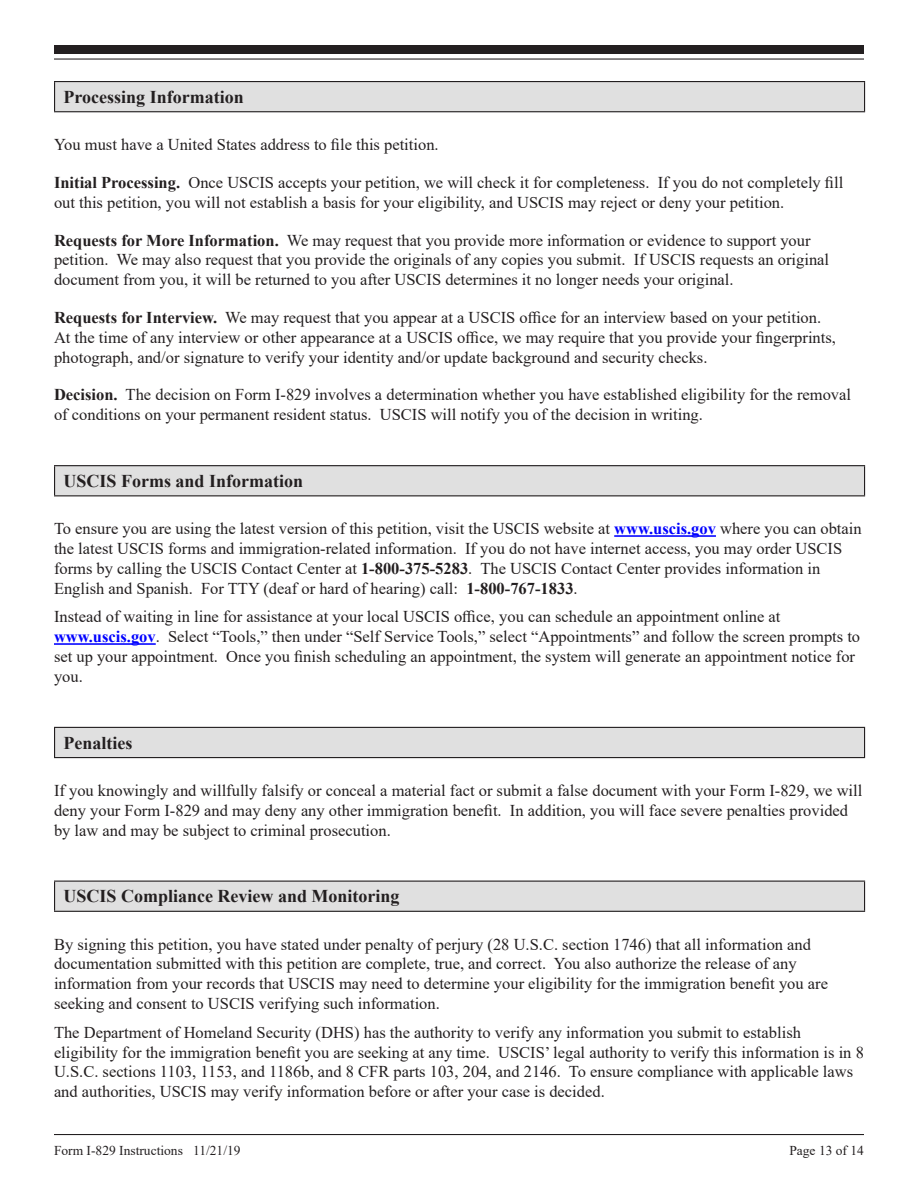
<style>
.page{position:relative;width:918px;height:1188px;background:#fff}
.page>*{position:absolute;margin:0;border:0;box-sizing:border-box;transform-origin:0 0}
.t1{font:700 18px "Times New Roman";color:#231f20}
.Body_1{font:16.5px/19.8px "Times New Roman";color:#231f20}
.Body_Lead-in_Extra_S{font:16.5px/19.8px "Times New Roman";color:#231f20}
.Body_Lead-in{font:16.5px/19.8px "Times New Roman";color:#231f20}
.t2{font:13.5px "Times New Roman";color:#231f20}
.s1{font-weight:700}
.s2{font-weight:700;color:#00f}
</style>
<div class="page">
<hr style="left:54px;top:1134px;width:810px;height:1px;background:#231f20">
<div style="left:54px;top:45px;width:810px;height:9px;background:#231f20"></div>
<hr style="left:54px;top:58px;width:810px;height:2px;background:#231f20">
<hr style="left:614px;top:535px;width:102px;height:2px;background:#00f">
<hr style="left:54px;top:643px;width:102px;height:2px;background:#00f">
<div style="left:55px;top:82px;width:810px;height:30px;background:#e0e0e0"></div>
<hr style="left:54px;top:81px;width:811px;height:1px;background:#231f20">
<svg style="left:54px;top:82px;width:1px;height:29px"></svg>
<svg style="left:864px;top:82px;width:1px;height:29px"></svg>
<hr style="left:54px;top:111px;width:811px;height:1px;background:#231f20">
<div style="left:55px;top:466px;width:810px;height:30px;background:#e0e0e0"></div>
<hr style="left:54px;top:465px;width:811px;height:1px;background:#231f20">
<svg style="left:54px;top:466px;width:1px;height:29px"></svg>
<svg style="left:864px;top:466px;width:1px;height:29px"></svg>
<hr style="left:54px;top:495px;width:811px;height:1px;background:#231f20">
<div style="left:55px;top:727px;width:810px;height:31px;background:#e0e0e0"></div>
<hr style="left:54px;top:727px;width:811px;height:1px;background:#231f20">
<svg style="left:54px;top:728px;width:1px;height:29px"></svg>
<svg style="left:864px;top:728px;width:1px;height:29px"></svg>
<hr style="left:54px;top:757px;width:811px;height:1px;background:#231f20">
<div style="left:55px;top:881px;width:810px;height:30px;background:#e0e0e0"></div>
<hr style="left:54px;top:881px;width:811px;height:1px;background:#231f20">
<svg style="left:54px;top:882px;width:1px;height:29px"></svg>
<svg style="left:864px;top:882px;width:1px;height:29px"></svg>
<hr style="left:54px;top:911px;width:811px;height:1px;background:#231f20">
<h1 class="t1" style="left:64px;top:84px;width:182px">Processing Information</h1>
<p class="Body_1" style="left:54px;top:134px;width:386px">You must have a United States address to file this petition.</p>
<p class="Body_Lead-in" style="left:54px;top:172px;width:791px"><span class="s1">Initial Processing.</span> Once USCIS accepts your petition, we will check it for completeness. If you do not completely fill out this petition, you will not establish a basis for your eligibility, and USCIS may reject or deny your petition.</p>
<p class="Body_Lead-in_Extra_S" style="left:54px;top:230px;width:777px"><span class="s1">Requests for More Information.</span> We may request that you provide more information or evidence to support your petition. We may also request that you provide the originals of any copies you submit. If USCIS requests an original document from you, it will be returned to you after USCIS determines it no longer needs your original.</p>
<p class="Body_Lead-in_Extra_S" style="left:54px;top:307px;width:783px"><span class="s1">Requests for Interview.</span> We may request that you appear at a USCIS office for an interview based on your petition.<br>At the time of any interview or other appearance at a USCIS office, we may require that you provide your fingerprints, photograph, and/or signature to verify your identity and/or update background and security checks.</p>
<p class="Body_Lead-in_Extra_S" style="left:54px;top:384px;width:799px"><span class="s1">Decision.</span> The decision on Form I-829 involves a determination whether you have established eligibility for the removal of conditions on your permanent resident status. USCIS will notify you of the decision in writing.</p>
<h1 class="t1" style="left:64px;top:468px;width:241px">USCIS Forms and Information</h1>
<p class="Body_1" style="left:54px;top:518px;width:809px">To ensure you are using the latest version of this petition, visit the USCIS website at <span class="s2">www.uscis.gov</span> where you can obtain the latest USCIS forms and immigration-related information. If you do not have internet access, you may order USCIS forms by calling the USCIS Contact Center at <span class="s1">1-800-375-5283</span>. The USCIS Contact Center provides information in English and Spanish. For TTY (deaf or hard of hearing) call: <span class="s1">1-800-767-1833</span>.</p>
<p class="Body_1" style="left:54px;top:606px;width:808px">Instead of waiting in line for assistance at your local USCIS office, you can schedule an appointment online at <span class="s2">www.uscis.gov</span>. Select “Tools,” then under “Self Service Tools,” select “Appointments” and follow the screen prompts to set up your appointment. Once you finish scheduling an appointment, the system will generate an appointment notice for you.</p>
<h1 class="t1" style="left:64px;top:730px;width:70px">Penalties</h1>
<p class="Body_1" style="left:54px;top:780px;width:810px">If you knowingly and willfully falsify or conceal a material fact or submit a false document with your Form I-829, we will deny your Form I-829 and may deny any other immigration benefit. In addition, you will face severe penalties provided by law and may be subject to criminal prosecution.</p>
<h1 class="t1" style="left:64px;top:883px;width:338px">USCIS Compliance Review and Monitoring</h1>
<p class="Body_1" style="left:54px;top:934px;width:776px">By signing this petition, you have stated under penalty of perjury (28 U.S.C. section 1746) that all information and documentation submitted with this petition are complete, true, and correct. You also authorize the release of any information from your records that USCIS may need to determine your eligibility for the immigration benefit you are seeking and consent to USCIS verifying such information.</p>
<p class="Body_1" style="left:54px;top:1022px;width:811px">The Department of Homeland Security (DHS) has the authority to verify any information you submit to establish eligibility for the immigration benefit you are seeking at any time. USCIS’ legal authority to verify this information is in 8<br>U.S.C. sections 1103, 1153, and 1186b, and 8 CFR parts 103, 204, and 2146. To ensure compliance with applicable laws and authorities, USCIS may verify information before or after your case is decided.</p>
<p class="t2" style="left:54px;top:1141px;width:188px">Form I-829 Instructions 11/21/19</p>
<p class="t2" style="left:789px;top:1141px;width:76px">Page 13 of 14</p>
</div>
